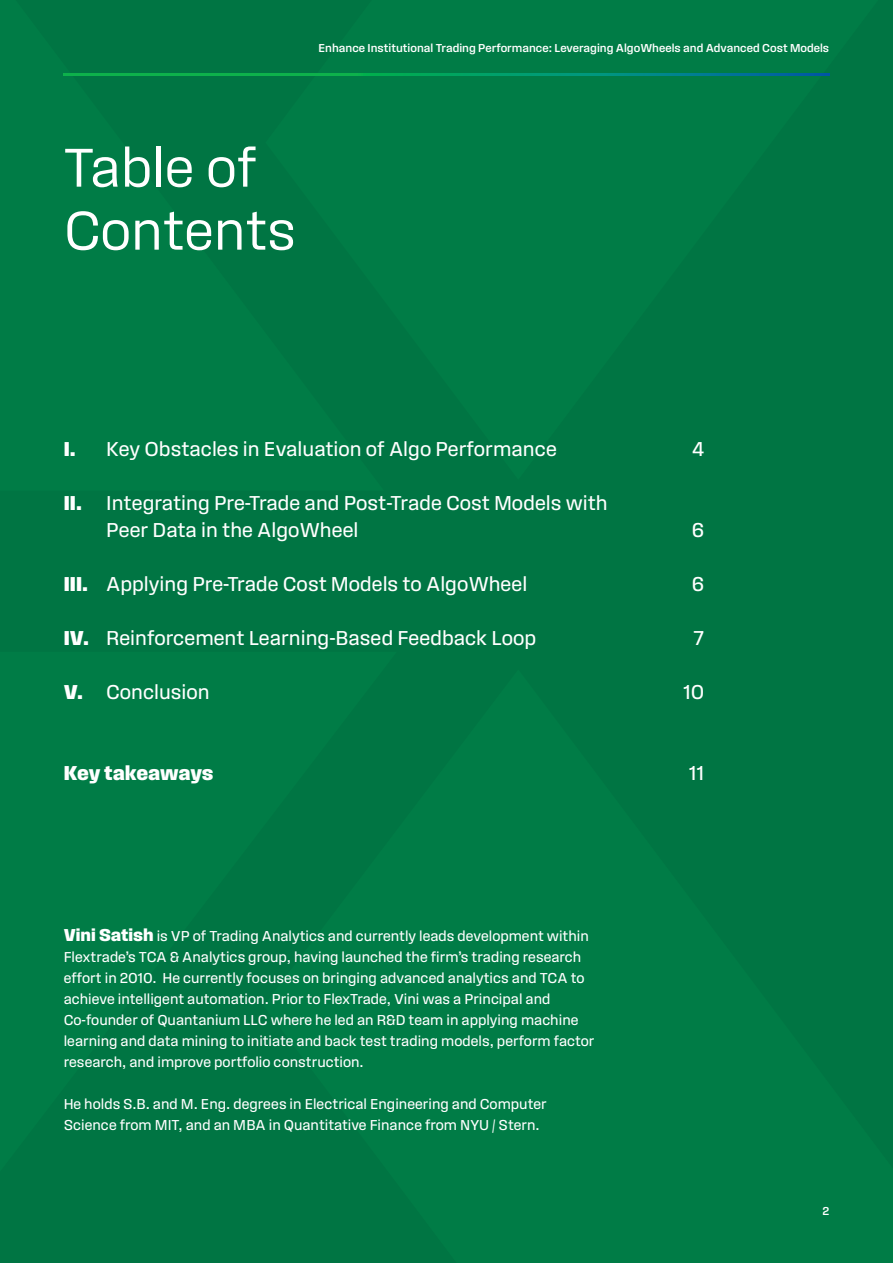
<style>
.page{position:relative;width:893px;height:1263px;background:#007c46}
.page>*{position:absolute;margin:0;border:0;box-sizing:border-box;transform-origin:0 0}
.t1{font:300 57px/63px "Field Gothic No.61";color:#fff}
.t2{font:21px/27px "Field Gothic No.62";color:#fff}
.t3{font:700 21px "Field Gothic No.65";letter-spacing:-.01em;color:#fff}
.t4{font:15px/21px "Field Gothic No.62";color:#fff}
.t5{font:500 12px "Field Gothic No.63";color:#fff}
.s1{font-family:"Field Gothic No.65";font-weight:700}
.s2{font-family:"Field Gothic No.65";font-weight:700;font-size:18px}
</style>
<div class="page">
<svg style="left:64px;top:73px;width:765px;height:2px;background:#059b69"></svg>
<p class="t5" style="left:319px;top:42px;width:512px">Enhance Institutional Trading Performance: Leveraging AlgoWheels and Advanced Cost Models</p>
<h1 class="t1" style="left:64px;top:136px;width:234px">Table of<br>Contents</h1>
<h2 class="t2" style="left:64px;top:436px;width:495px"><span class="s1">I.</span> Key Obstacles in Evaluation of Algo Performance</h2>
<h2 class="t2" style="left:692px;top:436px;width:14px">4</h2>
<h2 class="t2" style="left:106px;top:490px;width:503px;text-indent:-43px"><span class="s1">II.</span> Integrating Pre-Trade and Post-Trade Cost Models with<br>Peer Data in the AlgoWheel</h2>
<h2 class="t2" style="left:692px;top:517px;width:14px">6</h2>
<h2 class="t2" style="left:64px;top:571px;width:465px"><span class="s1">III.</span> Applying Pre-Trade Cost Models to AlgoWheel</h2>
<h2 class="t2" style="left:692px;top:571px;width:14px">6</h2>
<h2 class="t2" style="left:64px;top:625px;width:474px"><span class="s1">IV.</span> Reinforcement Learning-Based Feedback Loop</h2>
<h2 class="t2" style="left:694px;top:625px;width:12px">7</h2>
<h2 class="t2" style="left:64px;top:679px;width:147px"><span class="s1">V.</span> Conclusion</h2>
<h2 class="t2" style="left:683px;top:679px;width:22px">10</h2>
<h2 class="t3" style="left:64px;top:762px;width:151px">Key takeaways</h2>
<h2 class="t2" style="left:689px;top:760px;width:17px">11</h2>
<p class="t4" style="left:64px;top:925px;width:532px"><span class="s2">Vini Satish</span> is VP of Trading Analytics and currently leads development within Flextrade’s TCA &amp; Analytics group, having launched the firm’s trading research effort in 2010. He currently focuses on bringing advanced analytics and TCA to achieve intelligent automation. Prior to FlexTrade, Vini was a Principal and Co-founder of Quantanium LLC where he led an R&amp;D team in applying machine learning and data mining to initiate and back test trading models, perform factor research, and improve portfolio construction.</p>
<p class="t4" style="left:64px;top:1093px;width:484px">He holds S.B. and M. Eng. degrees in Electrical Engineering and Computer<br>Science from MIT, and an MBA in Quantitative Finance from NYU / Stern.</p>
<p class="t5" style="left:822px;top:1204px;width:8px">2</p>
</div>
